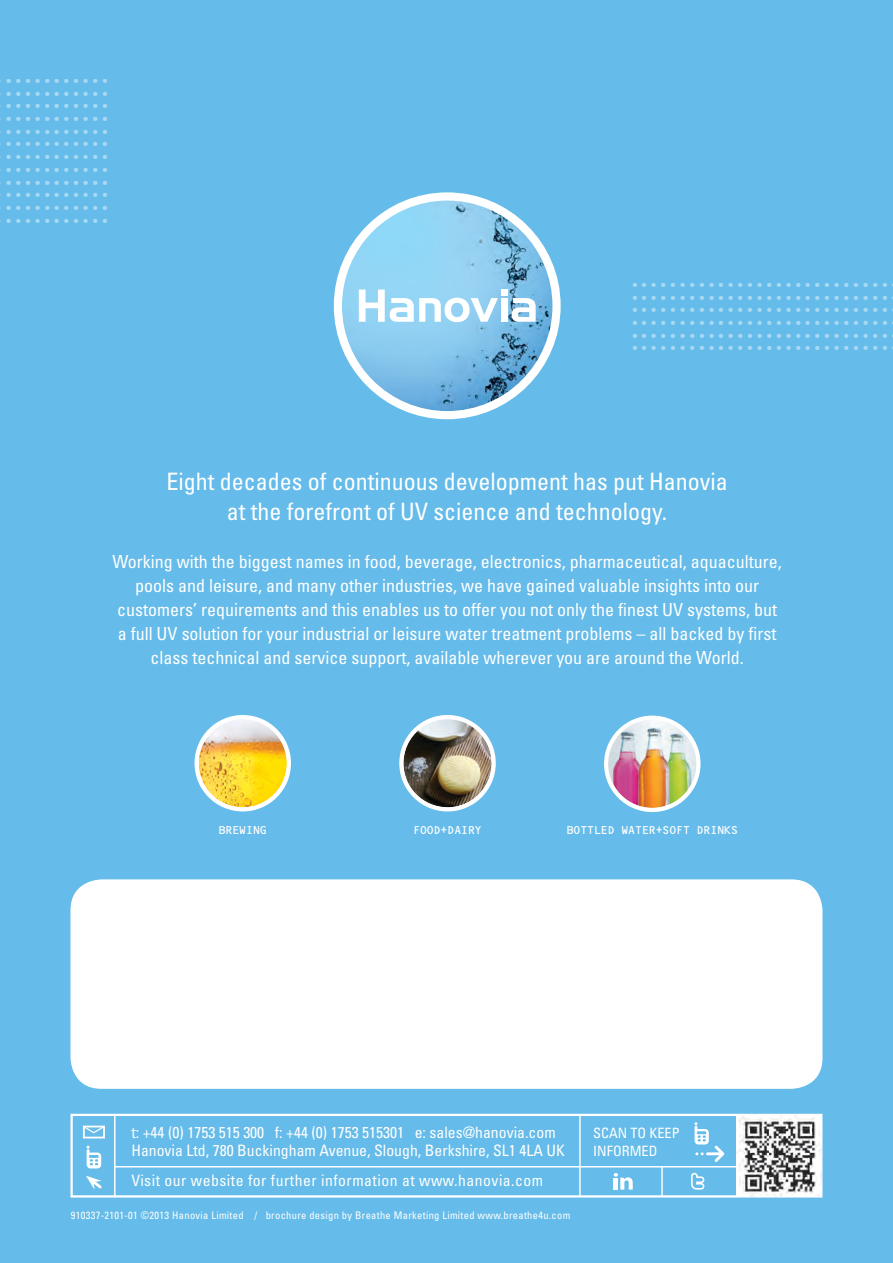
<style>
.page{position:relative;width:893px;height:1263px;background:#65bbe9}
.page>*{position:absolute;margin:0;border:0;box-sizing:border-box;transform-origin:0 0}
.t1{font:38.55px "Times";color:#fff}
.t2{font:condensed 24px "Univers";color:#fff}
.t3{font:condensed 18px "Univers";color:#fff}
.t4{font:condensed 15.75px "Univers";color:#fff}
.t5{font:condensed 15.75px "Univers";letter-spacing:.03em;color:#fff}
.t6{font:condensed 14.25px/18.5px "Univers";color:#fff}
.t7{font:13.65px "OCRB10 Pitch BT";letter-spacing:-.1em;color:#fff}
.t8{font:condensed 10.5px "Univers";letter-spacing:.03em;color:#fff}
</style>
<div class="page">
<div style="left:72px;top:880px;width:749px;height:208px;background:#fff;border-radius:30px"></div>
<div style="left:70px;top:879px;width:752px;height:210px;border:2px solid #fff;border-radius:30px"></div>
<img style="left:338px;top:196px;width:219px;height:219px;border-radius:109px">
<div style="left:334px;top:192px;width:227px;height:227px;border:8px solid #fff;border-radius:50%"></div>
<svg style="left:359px;top:289px;width:139px;height:33px"></svg>
<div style="left:501px;top:298px;width:6px;height:24px;background:#fff"></div>
<svg style="left:512px;top:298px;width:24px;height:24px"></svg>
<div style="left:501px;top:289px;width:6px;height:7px;background:#fff"></div>
<img style="left:608px;top:720px;width:88px;height:88px">
<div style="left:604px;top:715px;width:96px;height:97px;border:4px solid #fff;border-radius:50%"></div>
<div style="left:401px;top:717px;width:93px;height:92px;background:#fff;border-radius:50%"></div>
<img style="left:403px;top:719px;width:89px;height:88px;border-radius:44px">
<div style="left:399px;top:715px;width:97px;height:96px;border:4px solid #fff;border-radius:50%"></div>
<svg style="left:197px;top:717px;width:92px;height:92px"></svg>
<img style="left:199px;top:719px;width:88px;height:88px;border-radius:44px">
<div style="left:194px;top:715px;width:97px;height:96px;border:4px solid #fff;border-radius:50%"></div>
<div style="left:70px;top:1114px;width:752px;height:83px;border:2px solid #fff"></div>
<hr style="left:114px;top:1114px;width:2px;height:83px;background:#fff">
<div style="left:83px;top:1125px;width:22px;height:13px;border:2px solid #fff"></div>
<svg style="left:83px;top:1125px;width:22px;height:9px"></svg>
<svg style="left:87px;top:1146px;width:14px;height:22px"></svg>
<hr style="left:114px;top:1166px;width:627px;height:1px;background:#fff">
<svg style="left:86px;top:1175px;width:16px;height:15px"></svg>
<hr style="left:661px;top:1166px;width:2px;height:31px;background:#fff">
<hr style="left:579px;top:1115px;width:2px;height:82px;background:#fff">
<svg style="left:614px;top:1173px;width:19px;height:16px"></svg>
<svg style="left:691px;top:1173px;width:13px;height:16px"></svg>
<svg style="left:694px;top:1122px;width:30px;height:40px"></svg>
<img style="left:737px;top:1114px;width:84px;height:83px">
<h1 class="t1" style="left:3px;top:34px;width:107px">...........</h1>
<h1 class="t1" style="left:3px;top:47px;width:107px">...........</h1>
<h1 class="t1" style="left:3px;top:59px;width:107px">...........</h1>
<h1 class="t1" style="left:3px;top:72px;width:107px">...........</h1>
<h1 class="t1" style="left:3px;top:85px;width:107px">...........</h1>
<h1 class="t1" style="left:3px;top:97px;width:107px">...........</h1>
<h1 class="t1" style="left:3px;top:110px;width:107px">...........</h1>
<h1 class="t1" style="left:3px;top:123px;width:107px">...........</h1>
<h1 class="t1" style="left:3px;top:136px;width:107px">...........</h1>
<h1 class="t1" style="left:3px;top:148px;width:107px">...........</h1>
<h1 class="t1" style="left:3px;top:161px;width:107px">...........</h1>
<h1 class="t1" style="left:3px;top:174px;width:107px">...........</h1>
<h1 class="t1" style="left:628px;top:238px;width:262px">...........................</h1>
<h1 class="t1" style="left:628px;top:251px;width:262px">...........................</h1>
<h1 class="t1" style="left:628px;top:263px;width:262px">...........................</h1>
<h1 class="t1" style="left:628px;top:276px;width:262px">...........................</h1>
<h1 class="t1" style="left:628px;top:289px;width:262px">...........................</h1>
<h1 class="t1" style="left:628px;top:301px;width:262px">...........................</h1>
<p class="t2" style="left:166px;top:467px;width:563px">Eight decades of continuous development has put Hanovia</p>
<p class="t2" style="left:227px;top:497px;width:442px">at the forefront of UV science and technology.</p>
<p class="t3" style="left:112px;top:550px;width:671px">Working with the biggest names in food, beverage, electronics, pharmaceutical, aquaculture,</p>
<p class="t3" style="left:135px;top:574px;width:625px">pools and leisure, and many other industries, we have gained valuable insights into our</p>
<p class="t3" style="left:117px;top:598px;width:661px">customers’ requirements and this enables us to offer you not only the finest UV systems, but</p>
<p class="t3" style="left:118px;top:622px;width:660px">a full UV solution for your industrial or leisure water treatment problems – all backed by first</p>
<p class="t3" style="left:150px;top:646px;width:595px">class technical and service support, available wherever you are around the World.</p>
<p class="t7" style="left:218px;top:824px;width:51px">BREWING</p>
<p class="t7" style="left:413px;top:824px;width:71px">FOOD+DAIRY</p>
<p class="t7" style="left:566px;top:824px;width:174px">BOTTLED WATER+SOFT DRINKS</p>
<p class="t4" style="left:131px;top:1122px;width:426px">t: +44 (0) 1753 515 300 f: +44 (0) 1753 515301 e: sales@hanovia.com</p>
<p class="t4" style="left:131px;top:1140px;width:435px">Hanovia Ltd, 780 Buckingham Avenue, Slough, Berkshire, SL1 4LA UK</p>
<p class="t5" style="left:131px;top:1170px;width:413px">Visit our website for further information at www.hanovia.com</p>
<p class="t8" style="left:71px;top:1209px;width:501px">910337-2101-01 ©2013 Hanovia Limited / brochure design by Breathe Marketing Limited www.breathe4u.com</p>
<p class="t6" style="left:593px;top:1123px;width:88px">SCAN TO KEEP<br>INFORMED</p>
</div>
